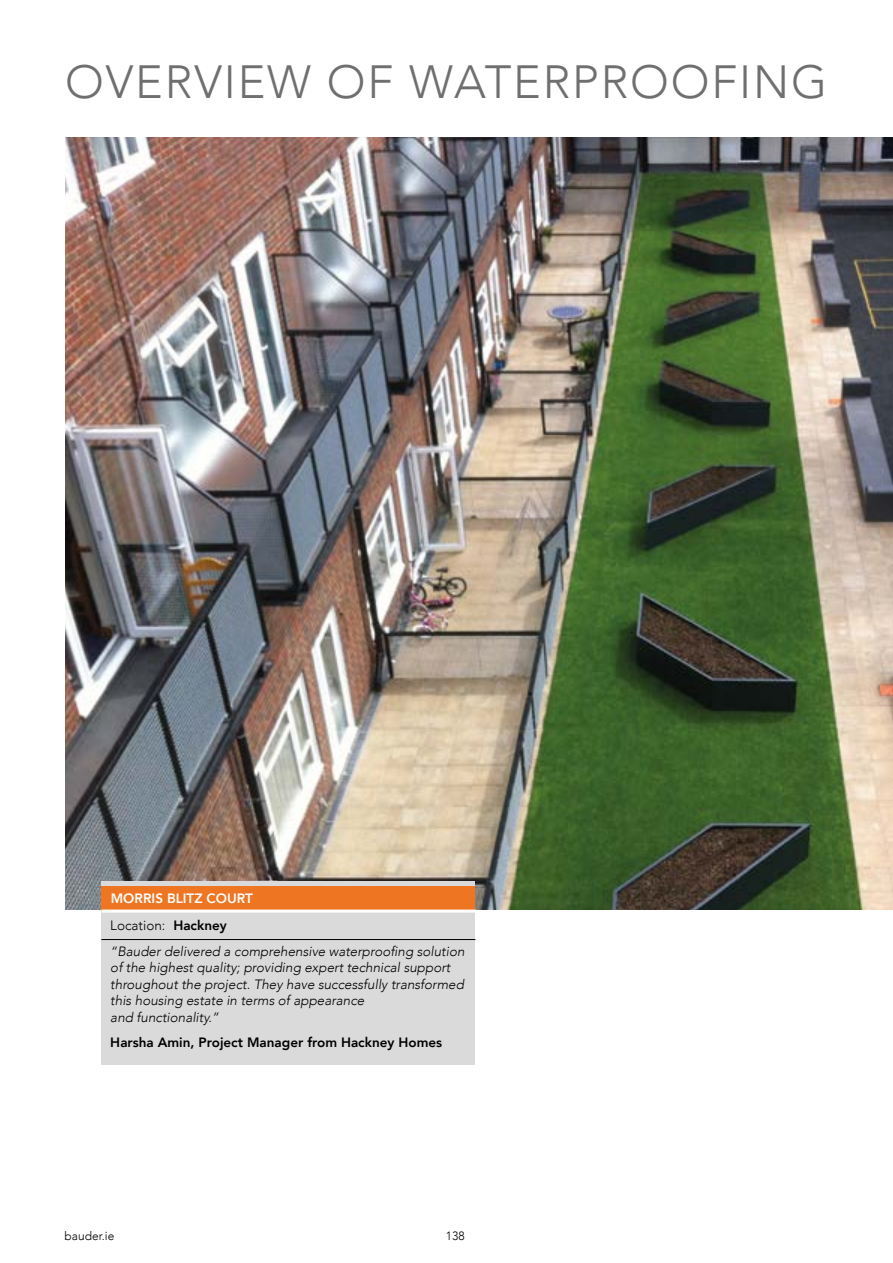
<style>
.page{position:relative;width:893px;height:1263px;background:#fff}
.page>*{position:absolute;margin:0;border:0;box-sizing:border-box;transform-origin:0 0}
.t1{font:300 46.5px "Avenir";letter-spacing:.04em;color:#706f6f}
.t2{font:italic 300 13.5px/16.5px "Avenir";color:#000}
.t3{font:800 13.5px "Avenir";color:#000}
.t4{font:800 13.5px "Avenir";color:#fff}
.t5{font:300 12px "Avenir";color:#000}
.s1{font-style:normal}
.s2{font-weight:800;font-style:normal}
</style>
<div class="page">
<img style="left:66px;top:137px;width:827px;height:772px">
<div style="left:101px;top:881px;width:374px;height:184px;background:#dadada"></div>
<hr style="left:101px;top:939px;width:374px;height:1px;background:#000">
<div style="left:101px;top:887px;width:374px;height:24px;background:#ee7622"></div>
<hr style="left:101px;top:909px;width:375px;height:3px;background:#fff">
<h1 class="t1" style="left:65px;top:54px;width:764px">OVERVIEW OF WATERPROOFING</h1>
<p class="t4" style="left:111px;top:888px;width:144px">MORRIS BLITZ COURT</p>
<p class="t2" style="left:110px;top:912px;width:356px;line-height:26.2px"><span class="s1">Location:</span> <span class="s2">Hackney<br></span>“Bauder delivered a comprehensive waterproofing solution</p>
<p class="t2" style="left:110px;top:959px;width:355px">of the highest quality; providing expert technical support throughout the project. They have successfully transformed this housing estate in terms of appearance<br>and functionality.”</p>
<p class="t3" style="left:110px;top:1032px;width:333px">Harsha Amin, Project Manager from Hackney Homes</p>
<p class="t5" style="left:65px;top:1229px;width:51px">bauder.ie</p>
<p class="t5" style="left:446px;top:1229px;width:20px">138</p>
</div>
